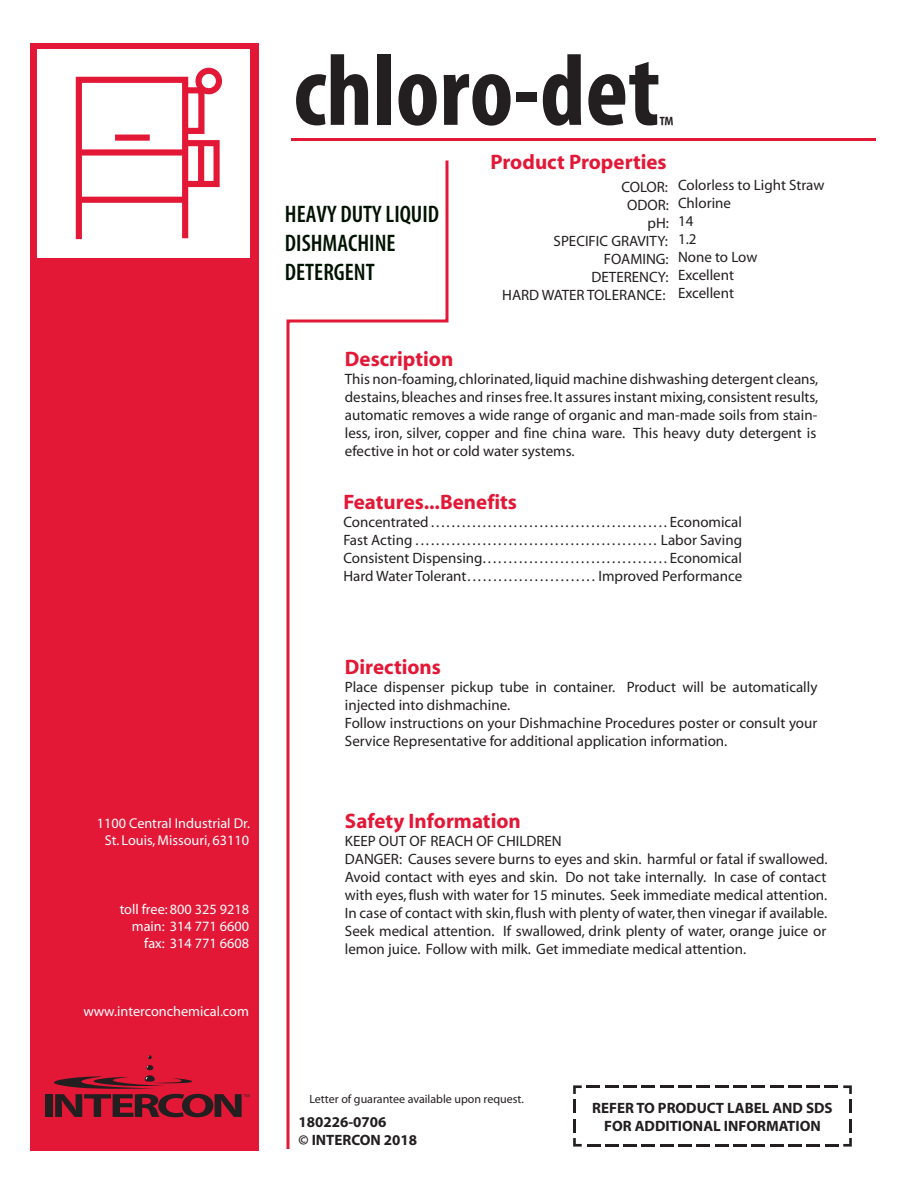
<style>
.page{position:relative;width:918px;height:1188px;background:#fff}
.page>*{position:absolute;margin:0;border:0;box-sizing:border-box;transform-origin:0 0}
.t1{font:700 condensed 102px "Myriad";color:#231f20}
.t2{font:600 condensed 24px/28.8px "Myriad Pro";color:#001200}
.t3{font:700 21px "Myriad";color:#e31837}
.t4{font:700 condensed 21px "Myriad";color:#231f20}
.t5{font:15px/18px "Myriad";color:#231f20}
.t6{font:700 15px/18px "Myriad";color:#231f20}
.t7{font:14.25px/17.1px "Myriad";color:#fff;text-align:center}
.t8{font:12px "Myriad";color:#231f20}
</style>
<div class="page">
<div style="left:30px;top:43px;width:229px;height:1107px;background:#e31837"></div>
<div style="left:37px;top:49px;width:213px;height:209px;background:#fff"></div>
<hr style="left:291px;top:138px;width:585px;height:3px;background:#e31837">
<hr style="left:573px;top:1119px;width:3px;height:14px;background:#231f20">
<hr style="left:573px;top:1099px;width:3px;height:14px;background:#231f20">
<svg style="left:624px;top:1085px;width:49px;height:3px"></svg>
<hr style="left:678px;top:1085px;width:14px;height:3px;background:#231f20">
<svg style="left:697px;top:1085px;width:49px;height:3px"></svg>
<svg style="left:752px;top:1085px;width:49px;height:3px"></svg>
<hr style="left:849px;top:1099px;width:3px;height:14px;background:#231f20">
<hr style="left:849px;top:1119px;width:3px;height:14px;background:#231f20">
<svg style="left:752px;top:1144px;width:49px;height:3px"></svg>
<hr style="left:733px;top:1144px;width:14px;height:3px;background:#231f20">
<svg style="left:679px;top:1144px;width:49px;height:3px"></svg>
<svg style="left:624px;top:1144px;width:49px;height:3px"></svg>
<svg style="left:573px;top:1085px;width:45px;height:9px"></svg>
<svg style="left:807px;top:1085px;width:45px;height:9px"></svg>
<svg style="left:807px;top:1138px;width:45px;height:9px"></svg>
<svg style="left:573px;top:1138px;width:45px;height:9px"></svg>
<svg style="left:148px;top:1055px;width:4px;height:4px"></svg>
<svg style="left:45px;top:1065px;width:204px;height:52px"></svg>
<svg style="left:286px;top:160px;width:163px;height:989px"></svg>
<svg style="left:75px;top:76px;width:116px;height:164px"></svg>
<div style="left:80px;top:149px;width:104px;height:7px;background:#e31837"></div>
<div style="left:82px;top:197px;width:101px;height:6px;background:#e31837"></div>
<div style="left:115px;top:135px;width:35px;height:6px;background:#e31837"></div>
<div style="left:184px;top:87px;width:20px;height:47px;border:6px solid #e31837"></div>
<div style="left:185px;top:140px;width:35px;height:47px;border:6px solid #e31837"></div>
<div style="left:198px;top:145px;width:6px;height:37px;background:#e31837"></div>
<div style="left:195px;top:68px;width:27px;height:26px;border:6px solid #e31837;border-radius:50%"></div>
<p class="t7" style="left:97px;top:815px;width:155px">1100 Central Industrial Dr.<br>St. Louis, Missouri, 63110</p>
<p class="t7" style="left:120px;top:901px;width:131px;text-align:right">toll free: 800 325 9218 main: 314 771 6600 fax: 314 771 6608</p>
<p class="t7" style="left:83px;top:1004px;width:167px">www.interconchemical.com</p>
<h1 class="t1" style="left:293px;top:40px;width:368px">chloro-det</h1>
<h3 class="t4" style="left:660px;top:113px;width:15px">™</h3>
<h2 class="t2" style="left:285px;top:200px;width:156px">HEAVY DUTY LIQUID<br>DISHMACHINE<br>DETERGENT</h2>
<h3 class="t3" style="left:490px;top:151px;width:178px">Product Properties</h3>
<p class="t5" style="left:502px;top:179px;width:168px;text-align:right">COLOR:<br>ODOR:<br>pH:<br>SPECIFIC GRAVITY:<br>FOAMING:<br>DETERENCY:<br>HARD WATER TOLERANCE:</p>
<p class="t5" style="left:678px;top:177px;width:148px">Colorless to Light Straw<br>Chlorine<br>14<br>1.2<br>None to Low<br>Excellent<br>Excellent</p>
<h3 class="t3" style="left:345px;top:348px;width:110px">Description</h3>
<p class="t5" style="left:345px;top:371px;width:475px">This non-foaming, chlorinated, liquid machine dishwashing detergent cleans, destains, bleaches and rinses free. It assures instant mixing, consistent results, automatic removes a wide range of organic and man-made soils from stain&shy;less, iron, silver, copper and fine china ware. This heavy duty detergent is efective in hot or cold water systems.</p>
<h3 class="t3" style="left:343px;top:491px;width:175px">Features...Benefits</h3>
<p class="t5" style="left:343px;top:513px;width:400px;text-align:justify">Concentrated . . . . . . . . . . . . . . . . . . . . . . . . . . . . . . . . . . . . . . . . . . . . . . Economical Fast Acting . . . . . . . . . . . . . . . . . . . . . . . . . . . . . . . . . . . . . . . . . . . . . . . Labor Saving Consistent Dispensing. . . . . . . . . . . . . . . . . . . . . . . . . . . . . . . . . . . . Economical Hard Water Tolerant. . . . . . . . . . . . . . . . . . . . . . . . . Improved Performance</p>
<h3 class="t3" style="left:345px;top:656px;width:98px">Directions</h3>
<p class="t5" style="left:345px;top:678px;width:474px">Place dispenser pickup tube in container. Product will be automatically injected into dishmachine.<br>Follow instructions on your Dishmachine Procedures poster or consult your Service Representative for additional application information.</p>
<h3 class="t3" style="left:345px;top:810px;width:177px">Safety Information</h3>
<p class="t5" style="left:345px;top:833px;width:484px">KEEP OUT OF REACH OF CHILDREN<br>DANGER: Causes severe burns to eyes and skin. harmful or fatal if swallowed.<br>Avoid contact with eyes and skin. Do not take internally. In case of contact with eyes, flush with water for 15 minutes. Seek immediate medical attention.<br>In case of contact with skin, flush with plenty of water, then vinegar if available.<br>Seek medical attention. If swallowed, drink plenty of water, orange juice or lemon juice. Follow with milk. Get immediate medical attention.</p>
<p class="t8" style="left:309px;top:1093px;width:216px">Letter of guarantee available upon request.</p>
<p class="t6" style="left:299px;top:1113px;width:120px">180226-0706<br>© INTERCON 2018</p>
<p class="t6" style="left:592px;top:1100px;width:242px;text-align:center">REFER TO PRODUCT LABEL AND SDS<br>FOR ADDITIONAL INFORMATION</p>
</div>
